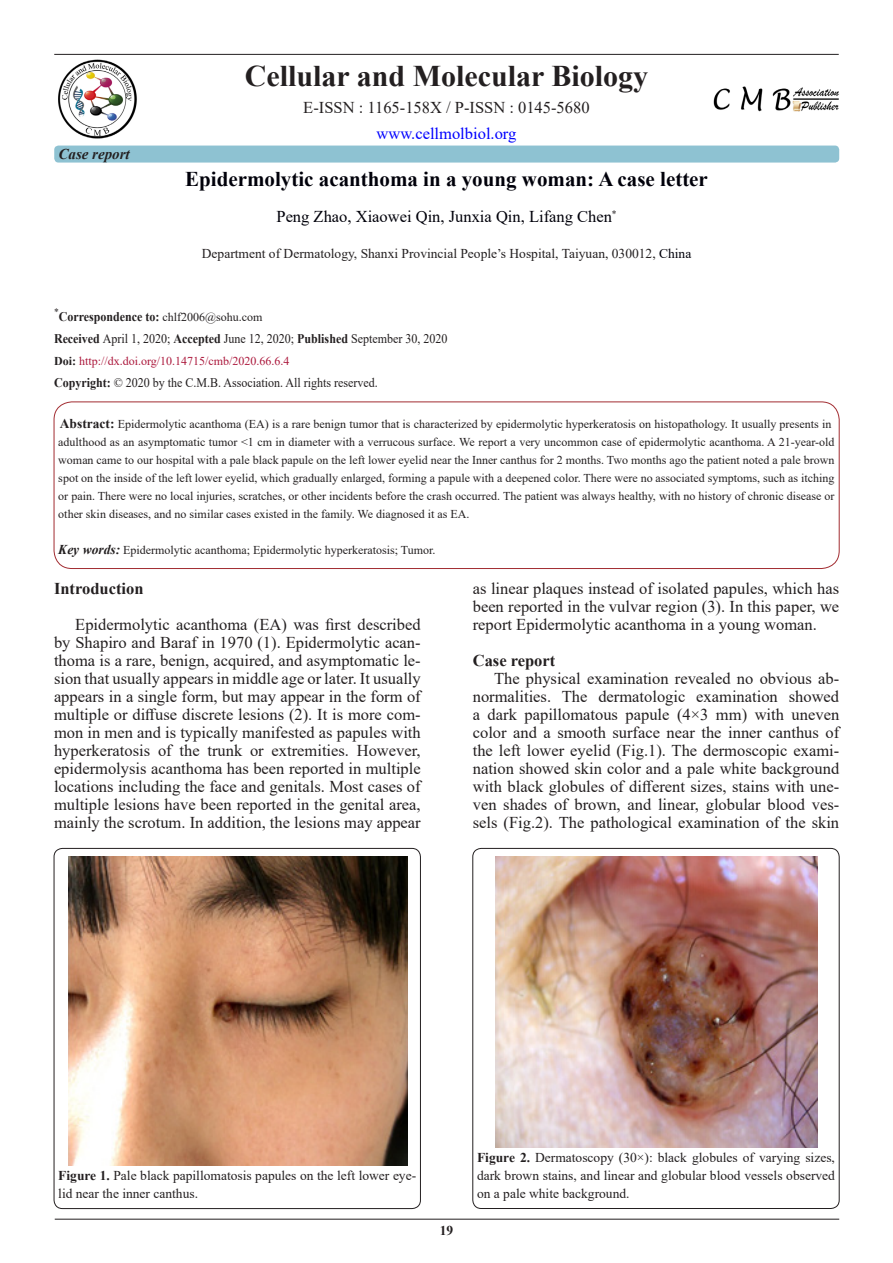
<style>
.page{position:relative;width:893px;height:1263px;background:#fff}
.page>*{position:absolute;margin:0;border:0;box-sizing:border-box;transform-origin:0 0}
.t1{font:700 30px "Times New Roman";color:#231f20}
.t2{font:700 21px "Times New Roman";color:#00000a}
.t3{font:16.5px/18px "Times New Roman";color:#231f20;text-align:justify}
.t4{font:16.5px "Times New Roman";color:#00000a}
.t5{font:700 16.5px "Times New Roman";color:#231f20}
.t6{font:16.5px "Times New Roman";color:#00f}
.t7{font:italic 700 15px "Times New Roman";color:#231f20}
.t8{font:13.5px/18px "Times New Roman";color:#231f20}
.t9{font:700 13.5px "Times New Roman";color:#231f20}
.Default{font:13.2px "Times New Roman";color:#231f20;scale:.91 1}
.t10{font:700 13.2px "Times New Roman";color:#231f20;scale:.91 1}
.t11{font:12px/18px "Times New Roman";color:#231f20}
.t12{font:12px "Times New Roman";color:#ac193d}
.s1{color:#00000a}
.s2{font-weight:400;font-size:12px}
.s3{font-weight:700}
.s4{font-weight:700;color:#231f20}
.s5{font-weight:700;font-size:13.5px}
.s6{font-weight:700;font-style:italic;font-size:13.5px}
</style>
<div class="page">
<hr style="left:54px;top:54px;width:785px;height:1px;background:#231f20">
<div style="left:54px;top:146px;width:785px;height:17px;background:#8ec2d2;border-radius:4px"></div>
<div style="left:54px;top:402px;width:785px;height:166px;border:1px solid #a22c31;border-radius:18px"></div>
<hr style="left:55px;top:1219px;width:784px;height:1px;background:#231f20">
<img style="left:58px;top:59px;width:79px;height:80px">
<img style="left:713px;top:86px;width:126px;height:26px">
<div style="left:54px;top:848px;width:366px;height:360px;border:1px solid #231f20;border-radius:9px"></div>
<img style="left:69px;top:856px;width:338px;height:309px">
<div style="left:473px;top:848px;width:366px;height:360px;border:1px solid #231f20;border-radius:9px"></div>
<img style="left:496px;top:856px;width:322px;height:291px">
<p class="t7" style="left:58px;top:143px;width:73px">Case report</p>
<p class="t1" style="left:245px;top:55px;width:405px">Cellular and Molecular Biology</p>
<p class="t3" style="left:303px;top:98px;width:288px">E-ISSN : 1165-158X / P-ISSN : 0145-5680</p>
<p class="t6" style="left:377px;top:122px;width:141px">www.cellmolbiol.org</p>
<p class="t2" style="left:185px;top:164px;width:524px">Epidermolytic acanthoma in a young woman: A case letter</p>
<p class="t4" style="left:276px;top:205px;width:342px">Peng Zhao, Xiaowei Qin, Junxia Qin, Lifang Chen<sup>*</sup></p>
<p class="t8" style="left:202px;top:244px;width:491px">Department of Dermatology, Shanxi Provincial People’s Hospital, Taiyuan, 030012, <span class="s1">China</span></p>
<p class="t10" style="left:54px;top:307px;width:231px"><sup>*</sup>Correspondence to: <span class="s2">chlf2006@sohu.com</span></p>
<p class="Default" style="left:54px;top:329px;width:434px"><span class="s3">Received</span> April 1, 2020; <span class="s3">Accepted</span> June 12, 2020; <span class="s3">Published</span> September 30, 2020</p>
<p class="t12" style="left:54px;top:353px;width:237px"><span class="s4">Doi:</span> http://dx.doi.org/10.14715/cmb/2020.66.6.4</p>
<p class="Default" style="left:54px;top:374px;width:357px"><span class="s3">Copyright:</span> © 2020 by the C.M.B. Association. All rights reserved.</p>
<p class="t11" style="left:58px;top:415px;width:778px"><span class="s5">Abstract:</span> Epidermolytic acanthoma (EA) is a rare benign tumor that is characterized by epidermolytic hyperkeratosis on histopathology. It usually presents in adulthood as an asymptomatic tumor &lt;1 cm in diameter with a verrucous surface. We report a very uncommon case of epidermolytic acanthoma. A 21-year-old woman came to our hospital with a pale black papule on the left lower eyelid near the Inner canthus for 2 months. Two months ago the patient noted a pale brown spot on the inside of the left lower eyelid, which gradually enlarged, forming a papule with a deepened color. There were no associated symptoms, such as itching or pain. There were no local injuries, scratches, or other incidents before the crash occurred. The patient was always healthy, with no history of chronic disease or other skin diseases, and no similar cases existed in the family. We diagnosed it as EA.</p>
<p class="t11" style="left:58px;top:541px;width:379px"><span class="s6">Key words:</span> Epidermolytic acanthoma; Epidermolytic hyperkeratosis; Tumor.</p>
<p class="t5" style="left:54px;top:577px;width:91px">Introduction</p>
<p class="t3" style="left:54px;top:615px;width:368px;text-indent:21px">Epidermolytic acanthoma (EA) was first described by Shapiro and Baraf in 1970 (1). Epidermolytic acan&shy;thoma is a rare, benign, acquired, and asymptomatic le&shy;sion that usually appears in middle age or later. It usually appears in a single form, but may appear in the form of multiple or diffuse discrete lesions (2). It is more com&shy;mon in men and is typically manifested as papules with hyperkeratosis of the trunk or extremities. However, epidermolysis acanthoma has been reported in multiple locations including the face and genitals. Most cases of multiple lesions have been reported in the genital area, mainly the scrotum. In addition, the lesions may appear</p>
<p class="t3" style="left:473px;top:579px;width:368px">as linear plaques instead of isolated papules, which has been reported in the vulvar region (3). In this paper, we report Epidermolytic acanthoma in a young woman.</p>
<p class="t5" style="left:473px;top:649px;width:84px">Case report</p>
<p class="t3" style="left:473px;top:669px;width:368px;text-indent:21px">The physical examination revealed no obvious ab&shy;normalities. The dermatologic examination showed a dark papillomatous papule (4×3 mm) with uneven color and a smooth surface near the inner canthus of the left lower eyelid (Fig.1). The dermoscopic exami&shy;nation showed skin color and a pale white background with black globules of different sizes, stains with une&shy;ven shades of brown, and linear, globular blood ves&shy;sels (Fig.2). The pathological examination of the skin</p>
<p class="t8" style="left:58px;top:1166px;width:359px"><span class="s3">Figure 1.</span> Pale black papillomatosis papules on the left lower eye&shy;lid near the inner canthus.</p>
<p class="t9" style="left:440px;top:1220px;width:15px">19</p>
<p class="t8" style="left:477px;top:1148px;width:359px;text-align:justify"><span class="s3">Figure 2.</span> Dermatoscopy (30×): black globules of varying sizes, dark brown stains, and linear and globular blood vessels observed on a pale white background.</p>
</div>
